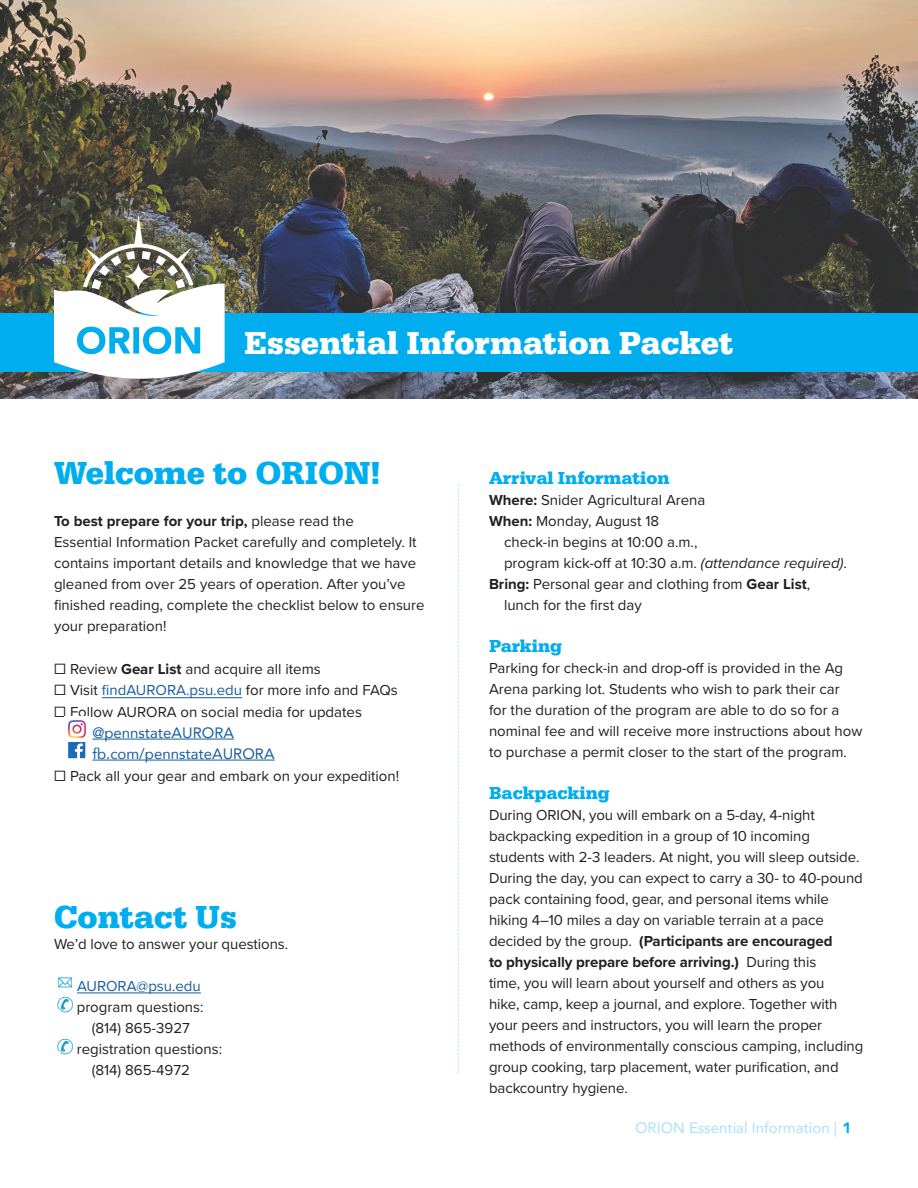
<style>
.page{position:relative;width:918px;height:1188px;background:#fff}
.page>*{position:absolute;margin:0;border:0;box-sizing:border-box;transform-origin:0 0}
.t1{font:700 33px "Serifa";color:#fff}
.t2{font:700 33px "Serifa";color:#00aeef}
.t3{font:21.6px "Arial Unicode MS";color:#09c}
.t4{font:700 18px "Serifa";color:#00aeef}
.t5{font:15px/21px "Proxima Nova";color:#231f20}
.t6{font:700 15px "Proxima Nova";color:#231f20}
.t7{font:15px "Avenir";color:#175d9e}
.t8{font:15px "Avenir";color:#aae0f9}
.t9{font:15px "Proxima Nova";color:#175d9e}
.s1{font-weight:400}
.s2{font-size:18px}
.s3{font-weight:700}
.s4{color:#175d9e}
.s5{font-style:italic}
.s6{font-weight:900;color:#00aeef}
</style>
<div class="page">
<img style="left:0;top:0;width:918px;height:399px">
<div style="left:0;top:313px;width:918px;height:59px;background:#00aeef"></div>
<svg style="left:54px;top:174px;width:171px;height:1px"></svg>
<img style="left:54px;top:214px;width:171px;height:165px">
<hr style="left:102px;top:697px;width:140px;height:1px;background:#175d9e">
<hr style="left:92px;top:739px;width:142px;height:1px;background:#175d9e">
<hr style="left:92px;top:760px;width:183px;height:1px;background:#175d9e">
<hr style="left:77px;top:992px;width:124px;height:1px;background:#175d9e">
<svg style="left:68px;top:742px;width:17px;height:16px"></svg>
<img style="left:68px;top:720px;width:18px;height:19px">
<svg style="left:458px;top:484px;width:1px;height:590px"></svg>
<p class="t1" style="left:244px;top:323px;width:490px">Essential Information Packet</p>
<p class="t2" style="left:54px;top:454px;width:328px">Welcome to ORION!</p>
<p class="t6" style="left:54px;top:510px;width:302px">To best prepare for your trip, <span class="s1">please read the</span></p>
<p class="t5" style="left:54px;top:531px;width:372px">Essential Information Packet carefully and completely. It contains important details and knowledge that we have gleaned from over 25 years of operation. After you’ve finished reading, complete the checklist below to ensure your preparation!</p>
<p class="t5" style="left:54px;top:658px;width:268px"><span class="s2">☐</span> Review <span class="s3">Gear List</span> and acquire all items</p>
<p class="t5" style="left:54px;top:679px;width:345px"><span class="s2">☐</span> Visit <span class="s4">findAURORA.psu.edu</span> for more info and FAQs</p>
<p class="t5" style="left:54px;top:701px;width:309px"><span class="s2">☐</span> Follow AURORA on social media for updates</p>
<p class="t7" style="left:92px;top:721px;width:143px">@pennstateAURORA</p>
<p class="t7" style="left:92px;top:742px;width:184px">fb.com/pennstateAURORA</p>
<p class="t5" style="left:54px;top:764px;width:347px"><span class="s2">☐</span> Pack all your gear and embark on your expedition!</p>
<p class="t2" style="left:54px;top:897px;width:185px">Contact Us</p>
<p class="t5" style="left:54px;top:932px;width:236px">We’d love to answer your questions.</p>
<p class="t9" style="left:77px;top:974px;width:125px">AURORA@psu.edu</p>
<p class="t5" style="left:77px;top:995px;width:128px">program questions:</p>
<p class="t5" style="left:92px;top:1016px;width:100px">(814) 865-3927</p>
<p class="t5" style="left:77px;top:1037px;width:147px">registration questions:</p>
<p class="t5" style="left:92px;top:1058px;width:100px">(814) 865-4972</p>
<p class="t3" style="left:58px;top:965px;width:16px">✉︎</p>
<p class="t4" style="left:489px;top:468px;width:182px">Arrival Information</p>
<p class="t5" style="left:489px;top:489px;width:218px"><span class="s3">Where:</span> Snider Agricultural Arena</p>
<p class="t5" style="left:489px;top:510px;width:172px"><span class="s3">When:</span> Monday, August 18</p>
<p class="t5" style="left:504px;top:531px;width:195px">check-in begins at 10:00 a.m.,</p>
<p class="t5" style="left:504px;top:552px;width:344px">program kick-off at 10:30 a.m. <span class="s5">(attendance required)</span>.</p>
<p class="t5" style="left:489px;top:573px;width:323px"><span class="s3">Bring:</span> Personal gear and clothing from <span class="s3">Gear List</span>,</p>
<p class="t5" style="left:504px;top:594px;width:139px">lunch for the first day</p>
<p class="t4" style="left:489px;top:636px;width:74px">Parking</p>
<p class="t5" style="left:489px;top:657px;width:375px">Parking for check-in and drop-off is provided in the Ag Arena parking lot. Students who wish to park their car<br>for the duration of the program are able to do so for a nominal fee and will receive more instructions about how to purchase a permit closer to the start of the program.</p>
<p class="t4" style="left:489px;top:783px;width:122px">Backpacking</p>
<p class="t5" style="left:489px;top:804px;width:376px">During ORION, you will embark on a 5-day, 4-night backpacking expedition in a group of 10 incoming students with 2-3 leaders. At night, you will sleep outside.<br>During the day, you can expect to carry a 30- to 40-pound pack containing food, gear, and personal items while hiking 4–10 miles a day on variable terrain at a pace decided by the group. <span class="s3">(Participants are encouraged<br>to physically prepare before arriving.)</span> During this<br>time, you will learn about yourself and others as you<br>hike, camp, keep a journal, and explore. Together with your peers and instructors, you will learn the proper methods of environmentally conscious camping, including group cooking, tarp placement, water purification, and backcountry hygiene.</p>
<p class="t8" style="left:635px;top:1115px;width:218px">ORION Essential Information | <span class="s6">1</span></p>
</div>
